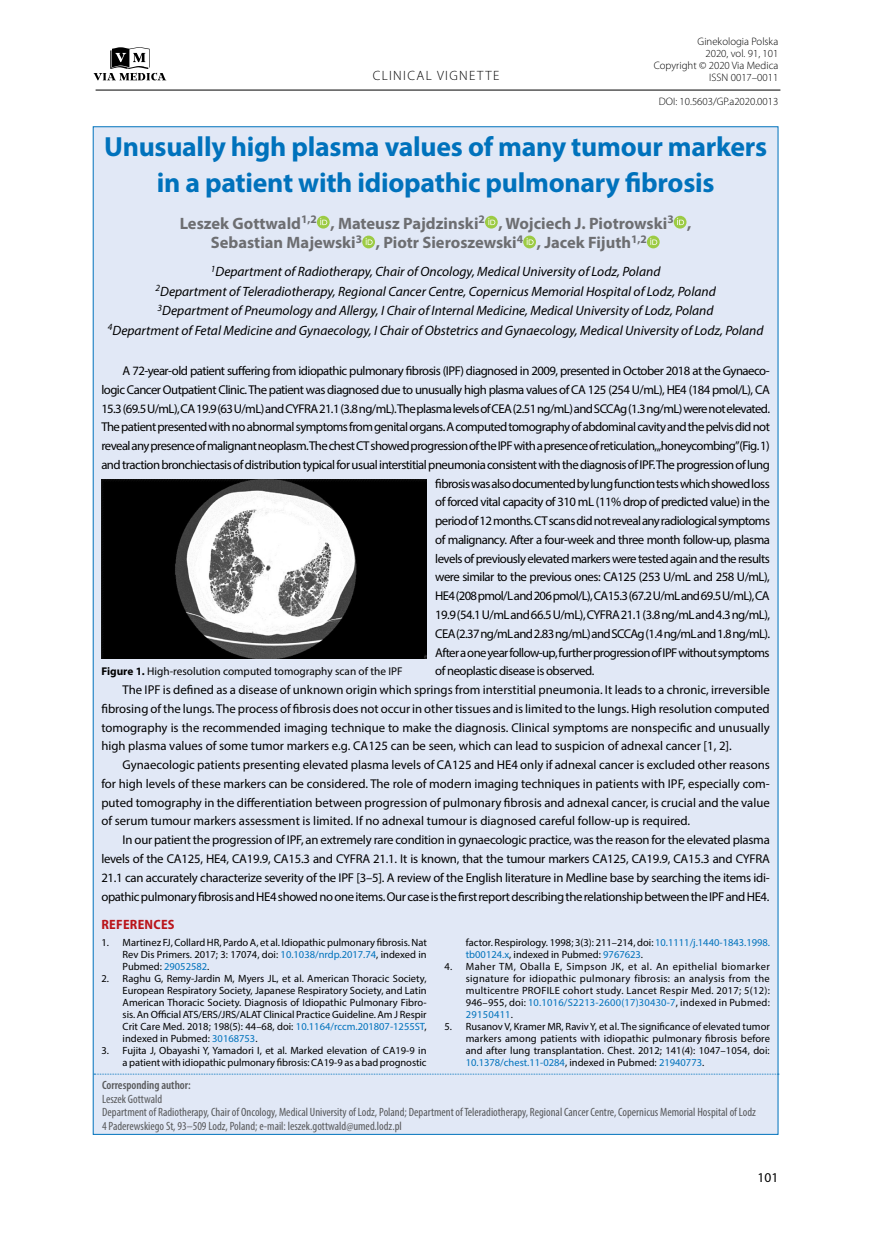
<style>
.page{position:relative;width:872px;height:1234px;background:#fff}
.page>*{position:absolute;margin:0;border:0;box-sizing:border-box;transform-origin:0 0}
.t1{font:700 27.75px/36px "Myriad Pro";letter-spacing:-.01em;color:#0072bc;text-align:center}
.t2{font:700 16.5px/19.8px "Myriad Pro";color:#6d6e71}
.t3{font:italic 13.5px/19.5px "Myriad Pro";color:#000;text-align:center}
.t4{font:300 13.5px "Myriad Pro";letter-spacing:.1em;color:#000}
.t5{font:700 semi-condensed 13.5px "Myriad Pro";letter-spacing:.02em;color:#ba141a}
.t6{font:13.5px "Myriad Pro";color:#000}
.t7{font:12.75px "Myriad Pro";letter-spacing:-.03em;color:#000}
.t8{font:12.75px "Myriad Pro";color:#000}
.t9{font:12.75px "Myriad Pro";letter-spacing:-.05em;color:#000}
.t10{font:condensed 12px/13.5px "Myriad Pro";color:#58595b}
.t11{font:600 condensed 12px "Myriad Pro";color:#58595b}
.t12{font:11.25px "Myriad Pro";color:#000}
.t13{font:300 10.8px/12px "Myriad Pro";color:#000;text-align:right}
.t14{font:10.5px/12px "Myriad Pro";color:#000;text-align:justify}
.s1{font-weight:700}
.s2{color:#0072bc}
</style>
<div class="page">
<svg style="left:94px;top:47px;width:72px;height:34px"></svg>
<hr style="left:96px;top:90px;width:684px;height:1px;background:#000">
<div style="left:93px;top:126px;width:685px;height:1008px;background:#e1e8f6"></div>
<svg style="left:94px;top:1073px;width:685px;height:1px"></svg>
<svg style="left:317px;top:216px;width:13px;height:12px"></svg>
<svg style="left:320px;top:218px;width:7px;height:7px"></svg>
<svg style="left:485px;top:216px;width:13px;height:12px"></svg>
<svg style="left:488px;top:218px;width:7px;height:7px"></svg>
<svg style="left:673px;top:216px;width:13px;height:12px"></svg>
<svg style="left:677px;top:218px;width:7px;height:7px"></svg>
<svg style="left:362px;top:235px;width:13px;height:13px"></svg>
<svg style="left:365px;top:238px;width:7px;height:7px"></svg>
<svg style="left:523px;top:235px;width:13px;height:13px"></svg>
<svg style="left:526px;top:238px;width:7px;height:7px"></svg>
<div style="left:647px;top:235px;width:12px;height:13px;background:#9ccb44;border-radius:50%"></div>
<svg style="left:650px;top:238px;width:7px;height:7px"></svg>
<img style="left:101px;top:480px;width:326px;height:178px">
<p class="t4" style="left:373px;top:68px;width:128px">CLINICAL VIGNETTE</p>
<p class="t13" style="left:653px;top:36px;width:126px">Ginekologia Polska<br>2020, vol. 91, 101<br>Copyright © 2020 Via Medica<br>ISSN 0017–0011</p>
<p class="t13" style="left:659px;top:96px;width:121px">DOI: 10.5603/GP.a2020.0013</p>
<h1 class="t1" style="left:104px;top:127px;width:664px">Unusually high plasma values of many tumour markers in a patient with idiopathic pulmonary fibrosis</h1>
<p class="t2" style="left:211px;top:212px;width:482px;text-indent:-31px">Leszek Gottwald<sup>1,2</sup> , Mateusz Pajdzinski<sup>2</sup> , Wojciech J. Piotrowski<sup>3</sup> ,<br>Sebastian Majewski<sup>3</sup> , Piotr Sieroszewski<sup>4</sup> , Jacek Fijuth<sup>1,2</sup></p>
<p class="t3" style="left:108px;top:262px;width:657px"><sup>1</sup>Department of Radiotherapy, Chair of Oncology, Medical University of Lodz, Poland<br><sup>2</sup>Department of Teleradiotherapy, Regional Cancer Centre, Copernicus Memorial Hospital of Lodz, Poland<br><sup>3</sup>Department of Pneumology and Allergy, I Chair of Internal Medicine, Medical University of Lodz, Poland<br><sup>4</sup>Department of Fetal Medicine and Gynaecology, I Chair of Obstetrics and Gynaecology, Medical University of Lodz, Poland</p>
<p class="t7" style="left:123px;top:363px;width:649px">A 72-year-old patient suffering from idiopathic pulmonary fibrosis (IPF) diagnosed in 2009, presented in October 2018 at the Gynaeco-</p>
<p class="t7" style="left:101px;top:381px;width:670px">logic Cancer Outpatient Clinic. The patient was diagnosed due to unusually high plasma values of CA 125 (254 U/mL), HE4 (184 pmol/L), CA</p>
<p class="t7" style="left:101px;top:400px;width:670px">15.3 (69.5 U/mL), CA 19.9 (63 U/mL) and CYFRA 21.1 (3.8 ng/mL). The plasma levels of CEA (2.51 ng/mL) and SCCAg (1.3 ng/mL) were not elevated.</p>
<p class="t7" style="left:101px;top:419px;width:670px">The patient presented with no abnormal symptoms from genital organs. A computed tomography of abdominal cavity and the pelvis did not</p>
<p class="t7" style="left:101px;top:438px;width:670px">reveal any presence of malignant neoplasm. The chest CT showed progression of the IPF with a presence of reticulation, „honeycombing”(Fig. 1)</p>
<p class="t7" style="left:101px;top:456px;width:670px">and traction bronchiectasis of distribution typical for usual interstitial pneumonia consistent with the diagnosis of IPF. The progression of lung</p>
<p class="t7" style="left:435px;top:475px;width:336px">fibrosis was also documented by lung function tests which showed loss</p>
<p class="t7" style="left:435px;top:494px;width:336px">of forced vital capacity of 310 mL (11% drop of predicted value) in the</p>
<p class="t7" style="left:435px;top:513px;width:336px">period of 12 months. CT scans did not reveal any radiological symptoms</p>
<p class="t7" style="left:435px;top:531px;width:336px">of malignancy. After a four-week and three month follow-up, plasma</p>
<p class="t7" style="left:435px;top:550px;width:336px">levels of previously elevated markers were tested again and the results</p>
<p class="t7" style="left:435px;top:569px;width:336px">were similar to the previous ones: CA125 (253 U/mL and 258 U/mL),</p>
<p class="t9" style="left:435px;top:588px;width:336px">HE4 (208 pmol/L and 206 pmol/L), CA15.3 (67.2 U/mL and 69.5 U/mL), CA</p>
<p class="t7" style="left:435px;top:606px;width:336px">19.9 (54.1 U/mL and 66.5 U/mL), CYFRA 21.1 (3.8 ng/mL and 4.3 ng/mL),</p>
<p class="t9" style="left:435px;top:625px;width:336px">CEA (2.37 ng/mL and 2.83 ng/mL) and SCCAg (1.4 ng/mL and 1.8 ng/mL).</p>
<p class="t7" style="left:435px;top:644px;width:336px">After a one year follow-up, further progression of IPF without symptoms</p>
<p class="t7" style="left:435px;top:663px;width:161px">of neoplastic disease is observed.</p>
<p class="t8" style="left:123px;top:681px;width:649px">The IPF is defined as a disease of unknown origin which springs from interstitial pneumonia. It leads to a chronic, irreversible</p>
<p class="t8" style="left:101px;top:700px;width:669px">fibrosing of the lungs. The process of fibrosis does not occur in other tissues and is limited to the lungs. High resolution computed</p>
<p class="t8" style="left:101px;top:719px;width:670px">tomography is the recommended imaging technique to make the diagnosis. Clinical symptoms are nonspecific and unusually</p>
<p class="t8" style="left:101px;top:738px;width:632px">high plasma values of some tumor markers e.g. CA125 can be seen, which can lead to suspicion of adnexal cancer [1, 2].</p>
<p class="t8" style="left:123px;top:756px;width:648px">Gynaecologic patients presenting elevated plasma levels of CA125 and HE4 only if adnexal cancer is excluded other reasons</p>
<p class="t8" style="left:101px;top:775px;width:670px">for high levels of these markers can be considered. The role of modern imaging techniques in patients with IPF, especially com-</p>
<p class="t8" style="left:101px;top:794px;width:670px">puted tomography in the differentiation between progression of pulmonary fibrosis and adnexal cancer, is crucial and the value</p>
<p class="t8" style="left:101px;top:813px;width:590px">of serum tumour markers assessment is limited. If no adnexal tumour is diagnosed careful follow-up is required.</p>
<p class="t7" style="left:123px;top:831px;width:648px">In our patient the progression of IPF, an extremely rare condition in gynaecologic practice, was the reason for the elevated plasma</p>
<p class="t7" style="left:101px;top:850px;width:670px">levels of the CA125, HE4, CA19.9, CA15.3 and CYFRA 21.1. It is known, that the tumour markers CA125, CA19.9, CA15.3 and CYFRA</p>
<p class="t7" style="left:101px;top:869px;width:670px">21.1 can accurately characterize severity of the IPF [3–5]. A review of the English literature in Medline base by searching the items idi-</p>
<p class="t7" style="left:101px;top:888px;width:669px">opathic pulmonary fibrosis and HE4 showed no one items. Our case is the first report describing the relationship between the IPF and HE4.</p>
<p class="t12" style="left:101px;top:664px;width:303px"><span class="s1">Figure 1.</span> High-resolution computed tomography scan of the IPF</p>
<p class="t5" style="left:101px;top:917px;width:75px">REFERENCES</p>
<p class="t14" style="left:123px;top:935px;width:306px;text-indent:-21px">1. Martinez FJ, Collard HR, Pardo A, et al. Idiopathic pulmonary fibrosis. Nat Rev Dis Primers. 2017; 3: 17074, doi: <span class="s2">10.1038/nrdp.2017.74</span>, indexed in Pubmed: <span class="s2">29052582</span>.</p>
<p class="t14" style="left:123px;top:971px;width:306px;text-indent:-21px">2. Raghu G, Remy-Jardin M, Myers JL, et al. American Thoracic Society, European Respiratory Society, Japanese Respiratory Society, and Latin American Thoracic Society. Diagnosis of Idiopathic Pulmonary Fibro&shy;sis. An Official ATS/ERS/JRS/ALAT Clinical Practice Guideline. Am J Respir Crit Care Med. 2018; 198(5): 44–68, doi: <span class="s2">10.1164/rccm.201807-1255ST</span>, indexed in Pubmed: <span class="s2">30168753</span>.</p>
<p class="t14" style="left:101px;top:1043px;width:327px;text-align:right">3. Fujita J, Obayashi Y, Yamadori I, et al. Marked elevation of CA19-9 in a patient with idiopathic pulmonary fibrosis: CA19-9 as a bad prognostic</p>
<p class="t14" style="left:466px;top:935px;width:306px">factor. Respirology. 1998; 3(3): 211–214, doi: <span class="s2">10.1111/j.1440-1843.1998. tb00124.x</span>, indexed in Pubmed: <span class="s2">9767623</span>.</p>
<p class="t14" style="left:466px;top:959px;width:306px;text-indent:-21px">4. Maher TM, Oballa E, Simpson JK, et al. An epithelial biomarker signature for idiopathic pulmonary fibrosis: an analysis from the multicentre PROFILE cohort study. Lancet Respir Med. 2017; 5(12):<br>946–955, doi: <span class="s2">10.1016/S2213-2600(17)30430-7</span>, indexed in Pubmed:<br><span class="s2">29150411</span>.</p>
<p class="t14" style="left:466px;top:1019px;width:306px;text-indent:-21px">5. Rusanov V, Kramer MR, Raviv Y, et al. The significance of elevated tumor markers among patients with idiopathic pulmonary fibrosis before and after lung transplantation. Chest. 2012; 141(4): 1047–1054, doi:<br><span class="s2">10.1378/chest.11-0284</span>, indexed in Pubmed: <span class="s2">21940773</span>.</p>
<p class="t11" style="left:102px;top:1078px;width:90px">Corresponding author:</p>
<p class="t10" style="left:102px;top:1091px;width:655px">Leszek Gottwald<br>Department of Radiotherapy, Chair of Oncology, Medical University of Lodz, Poland; Department of Teleradiotherapy, Regional Cancer Centre, Copernicus Memorial Hospital of Lodz<br>4 Paderewskiego St, 93–509 Lodz, Poland; e-mail: leszek.gottwald@umed.lodz.pl</p>
<p class="t6" style="left:757px;top:1169px;width:22px">101</p>
</div>
